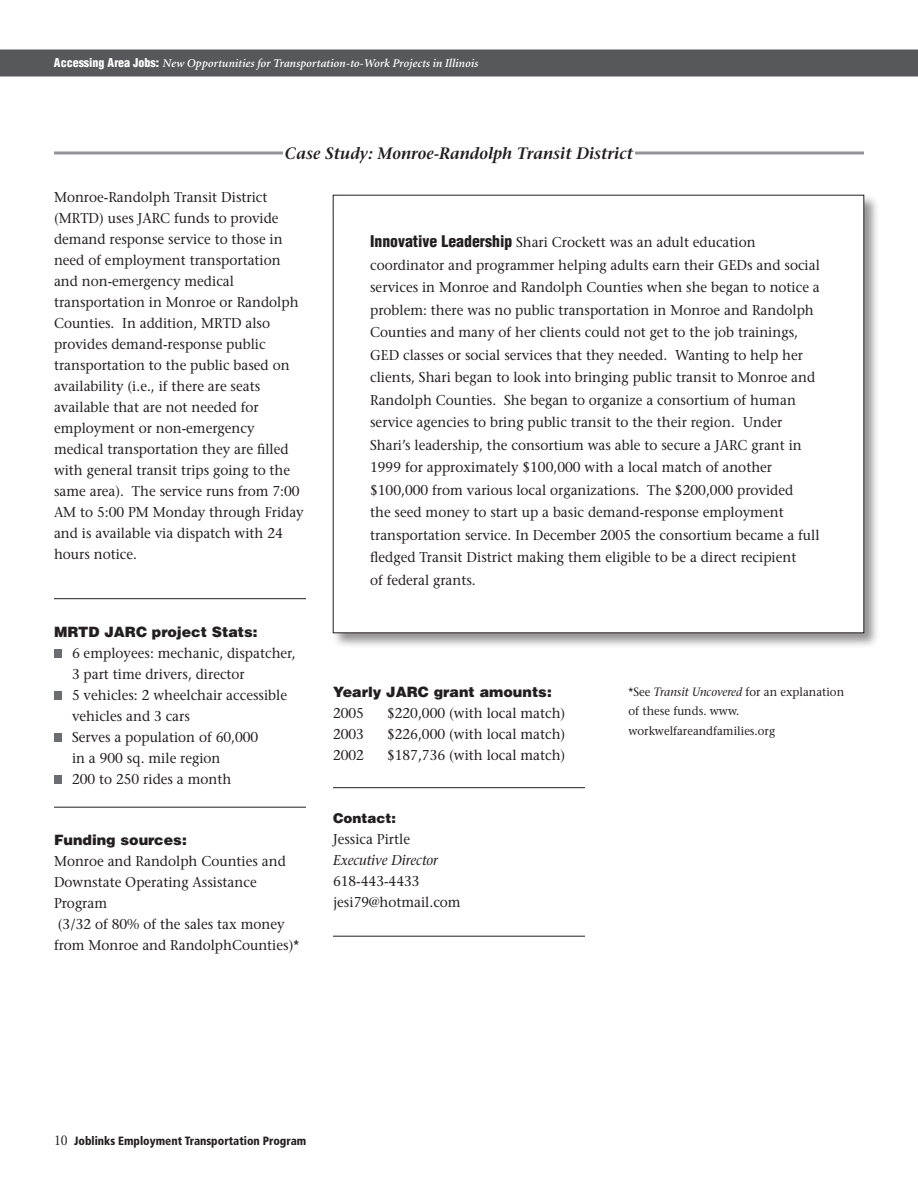
<style>
.page{position:relative;width:918px;height:1188px;background:#fff}
.page>*{position:absolute;margin:0;border:0;box-sizing:border-box;transform-origin:0 0}
.t1{font:italic 600 16.5px "Stone Serif";color:#231f20;scale:.95 1}
.t2{font:14.25px/21px "Stone Serif";color:#231f20;scale:.95 1}
.t3{font:900 14.25px "Helvetica";color:#231f20}
.t4{font:italic 14.25px "Stone Serif";color:#231f20;scale:.95 1}
.t5{font:900 13.5px "Helvetica";color:#231f20}
.t6{font:12px/19.5px "Stone Serif";color:#231f20;scale:.95 1}
.t7{font:italic 600 12px "Minion";color:#fff}
.t8{font:900 condensed 12px "Frutiger";color:#231f20;scale:.95 1}
.s1{font-family:"Helvetica";font-weight:900;font-style:normal;font-stretch:condensed}
.s2{font-family:"Helvetica";font-weight:900;font-stretch:condensed;font-size:15.75px}
.s3{font-style:italic}
.s4{font-family:"Minion";font-weight:400;font-stretch:normal;font-size:15px}
</style>
<div class="page">
<div style="left:0;top:50px;width:918px;height:26px;background:#57585a"></div>
<div style="left:331px;top:193px;width:551px;height:458px;background:#231f20;opacity:.49"></div>
<div style="left:333px;top:195px;width:531px;height:438px;background:#fff"></div>
<div style="left:54px;top:650px;width:8px;height:8px;background:#6c6d70"></div>
<div style="left:54px;top:692px;width:8px;height:8px;background:#6c6d70"></div>
<div style="left:54px;top:734px;width:8px;height:8px;background:#6c6d70"></div>
<div style="left:54px;top:776px;width:8px;height:8px;background:#6c6d70"></div>
<hr style="left:54px;top:598px;width:252px;height:1px;background:#231f20">
<hr style="left:54px;top:807px;width:252px;height:1px;background:#231f20">
<hr style="left:54px;top:151px;width:810px;height:3px;background:#939598">
<div style="left:284px;top:144px;width:351px;height:16px;background:#fff"></div>
<hr style="left:333px;top:787px;width:252px;height:1px;background:#231f20">
<hr style="left:333px;top:936px;width:252px;height:1px;background:#231f20">
<p class="t7" style="left:54px;top:57px;width:425px"><span class="s1">Accessing Area Jobs:</span> New Opportunities for Transportation-to-Work Projects in Illinois</p>
<p class="t1" style="left:285px;top:144px;width:368px">Case Study: Monroe-Randolph Transit District</p>
<p class="t2" style="left:54px;top:187px;width:264px">Monroe-Randolph Transit District (MRTD) uses JARC funds to provide demand response service to those in need of employment transportation and non-emergency medical transportation in Monroe or Randolph Counties. In addition, MRTD also provides demand-response public transportation to the public based on availability (i.e., if there are seats available that are not needed for employment or non-emergency medical transportation they are filled with general transit trips going to the same area). The service runs from 7:00<br>AM to 5:00 PM Monday through Friday and is available via dispatch with 24 hours notice.</p>
<p class="t3" style="left:54px;top:622px;width:205px">MRTD JARC project Stats:</p>
<p class="t2" style="left:72px;top:643px;width:237px">6 employees: mechanic, dispatcher,<br>3 part time drivers, director<br>5 vehicles: 2 wheelchair accessible vehicles and 3 cars<br>Serves a population of 60,000<br>in a 900 sq. mile region<br>200 to 250 rides a month</p>
<p class="t3" style="left:54px;top:831px;width:134px">Funding sources:</p>
<p class="t2" style="left:54px;top:851px;width:260px">Monroe and Randolph Counties and<br>Downstate Operating Assistance<br>Program<br>(3/32 of 80% of the sales tax money from Monroe and RandolphCounties)*</p>
<p class="t2" style="left:370px;top:231px;width:475px;line-height:22.5px"><span class="s2">Innovative Leadership</span> Shari Crockett was an adult education coordinator and programmer helping adults earn their GEDs and social services in Monroe and Randolph Counties when she began to notice a problem: there was no public transportation in Monroe and Randolph Counties and many of her clients could not get to the job trainings, GED classes or social services that they needed. Wanting to help her clients, Shari began to look into bringing public transit to Monroe and Randolph Counties. She began to organize a consortium of human service agencies to bring public transit to the their region. Under Shari’s leadership, the consortium was able to secure a JARC grant in 1999 for approximately $100,000 with a local match of another $100,000 from various local organizations. The $200,000 provided<br>the seed money to start up a basic demand-response employment transportation service. In December 2005 the consortium became a full fledged Transit District making them eligible to be a direct recipient<br>of federal grants.</p>
<p class="t3" style="left:333px;top:683px;width:220px">Yearly JARC grant amounts:</p>
<p class="t2" style="left:333px;top:703px;width:34px">2005</p>
<p class="t2" style="left:387px;top:703px;width:189px">$220,000 (with local match)</p>
<p class="t2" style="left:333px;top:724px;width:34px">2003</p>
<p class="t2" style="left:387px;top:724px;width:189px">$226,000 (with local match)</p>
<p class="t2" style="left:333px;top:745px;width:34px">2002</p>
<p class="t2" style="left:387px;top:745px;width:189px">$187,736 (with local match)</p>
<p class="t5" style="left:333px;top:810px;width:65px">Contact:</p>
<p class="t2" style="left:333px;top:829px;width:83px">Jessica Pirtle</p>
<p class="t4" style="left:333px;top:852px;width:112px">Executive Director</p>
<p class="t2" style="left:333px;top:871px;width:136px">618-443-4433 jesi79@hotmail.com</p>
<p class="t6" style="left:628px;top:682px;width:229px">*See <span class="s3">Transit Uncovered</span> for an explanation of these funds. www. workwelfareandfamilies.org</p>
<p class="t8" style="left:54px;top:1134px;width:267px"><span class="s4">10</span> Joblinks Employment Transportation Program</p>
</div>
